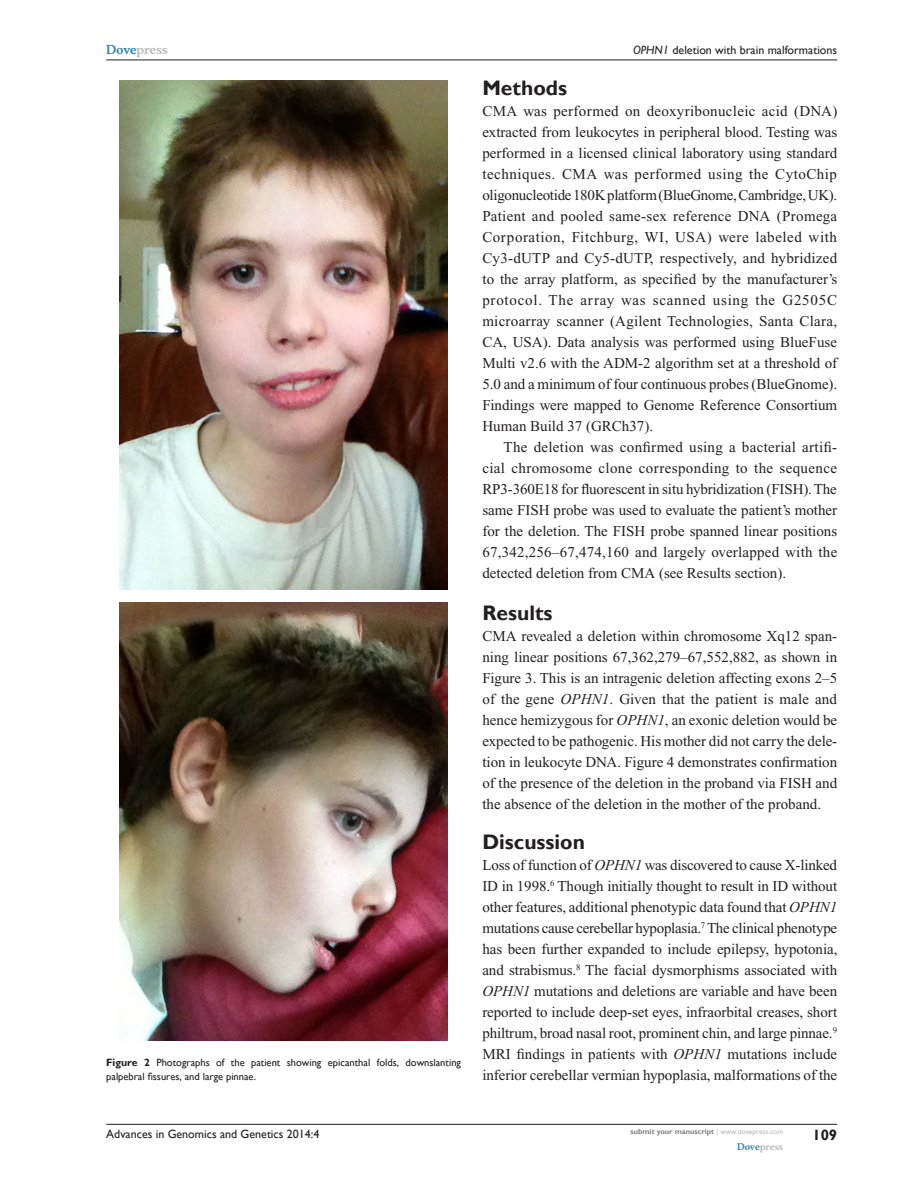
<style>
.page{position:relative;width:918px;height:1188px;background:#fff}
.page>*{position:absolute;margin:0;border:0;box-sizing:border-box;transform-origin:0 0}
.t1{font:700 21px "Gill Sans";color:#231f20}
.TxF{font:15px/21px "Times New Roman";color:#231f20;text-align:justify}
.Tx{font:15px/21px "Times New Roman";color:#231f20;text-align:justify}
.RunFolio-R{font:700 15px "Gill Sans";color:#231f20}
.RunF-R{font:12px "Gill Sans";color:#231f20}
.RunH-R{font:12px "Gill Sans";color:#231f20}
.RunH-Brand-R{font:700 12px "Musee";color:#b8b9bc}
.FC{font:10.5px/13.5px "Gill Sans";color:#231f20}
.RunF-Brand-R{font:700 9px "Musee";color:#b8b9bc}
.RunF-SubmityourMS-R{font:700 7.5px "Gill Sans";color:#808285}
.s1{color:#3485ae}
.s2{font-weight:700}
.s3{font-style:italic}
.s4{font-weight:400;color:#b8b9bc}
</style>
<div class="page">
<hr style="left:106px;top:1124px;width:731px;height:1px;background:#231f20">
<hr style="left:106px;top:60px;width:731px;height:1px;background:#231f20">
<img style="left:120px;top:81px;width:328px;height:508px">
<img style="left:120px;top:603px;width:328px;height:438px">
<p class="RunH-Brand-R" style="left:106px;top:43px;width:63px"><span class="s1">Dove</span>press</p>
<p class="FC" style="left:106px;top:1056px;width:356px"><span class="s2">Figure 2</span> Photographs of the patient showing epicanthal folds, downslanting palpebral fissures, and large pinnae.</p>
<p class="RunH-R" style="left:633px;top:43px;width:206px"><span class="s3">OPHN1</span> deletion with brain malformations</p>
<h1 class="t1" style="left:482px;top:76px;width:86px">Methods</h1>
<p class="TxF" style="left:482px;top:101px;width:356px">CMA was performed on deoxyribonucleic acid (DNA) extracted from leukocytes in peripheral blood. Testing was performed in a licensed clinical laboratory using standard techniques. CMA was performed using the CytoChip oligonucleotide 180K platform (BlueGnome, Cambridge, UK).<br>Patient and pooled same-sex reference DNA (Promega Corporation, Fitchburg, WI, USA) were labeled with Cy3-dUTP and Cy5-dUTP, respectively, and hybridized to the array platform, as specified by the manufacturer’s protocol. The array was scanned using the G2505C microarray scanner (Agilent Technologies, Santa Clara, CA, USA). Data analysis was performed using BlueFuse Multi v2.6 with the ADM-2 algorithm set at a threshold of 5.0 and a minimum of four continuous probes (BlueGnome).<br>Findings were mapped to Genome Reference Consortium Human Build 37 (GRCh37).</p>
<p class="Tx" style="left:482px;top:437px;width:356px;text-indent:21px">The deletion was confirmed using a bacterial artifi&shy;cial chromosome clone corresponding to the sequence RP3-360E18 for fluorescent in situ hybridization (FISH). The same FISH probe was used to evaluate the patient’s mother for the deletion. The FISH probe spanned linear positions 67,342,256–67,474,160 and largely overlapped with the detected deletion from CMA (see Results section).</p>
<h1 class="t1" style="left:482px;top:601px;width:72px">Results</h1>
<p class="TxF" style="left:482px;top:626px;width:356px">CMA revealed a deletion within chromosome Xq12 span&shy;ning linear positions 67,362,279–67,552,882, as shown in Figure 3. This is an intragenic deletion affecting exons 2–5 of the gene <span class="s3">OPHN1</span>. Given that the patient is male and hence hemizygous for <span class="s3">OPHN1</span>, an exonic deletion would be expected to be pathogenic. His mother did not carry the dele&shy;tion in leukocyte DNA. Figure 4 demonstrates confirmation of the presence of the deletion in the proband via FISH and the absence of the deletion in the mother of the proband.</p>
<h1 class="t1" style="left:482px;top:829px;width:104px">Discussion</h1>
<p class="TxF" style="left:482px;top:854px;width:357px">Loss of function of <span class="s3">OPHN1</span> was discovered to cause X-linked ID in 1998.<sup>6</sup> Though initially thought to result in ID without other features, additional phenotypic data found that <span class="s3">OPHN1 </span>mutations cause cerebellar hypoplasia.<sup>7</sup> The clinical phenotype has been further expanded to include epilepsy, hypotonia, and strabismus.<sup>8</sup> The facial dysmorphisms associated with <span class="s3">OPHN1</span> mutations and deletions are variable and have been reported to include deep-set eyes, infraorbital creases, short philtrum, broad nasal root, prominent chin, and large pinnae.<sup>9<br></sup>MRI findings in patients with <span class="s3">OPHN1</span> mutations include inferior cerebellar vermian hypoplasia, malformations of the</p>
<p class="RunF-R" style="left:106px;top:1127px;width:215px">Advances in Genomics and Genetics 2014:4</p>
<p class="RunF-SubmityourMS-R" style="left:631px;top:1127px;width:154px">submit your manuscript <span class="s4">| www.dovepress.com</span></p>
<p class="RunF-Brand-R" style="left:737px;top:1141px;width:48px"><span class="s1">Dove</span>press</p>
<p class="RunFolio-R" style="left:812px;top:1126px;width:26px">109</p>
</div>
